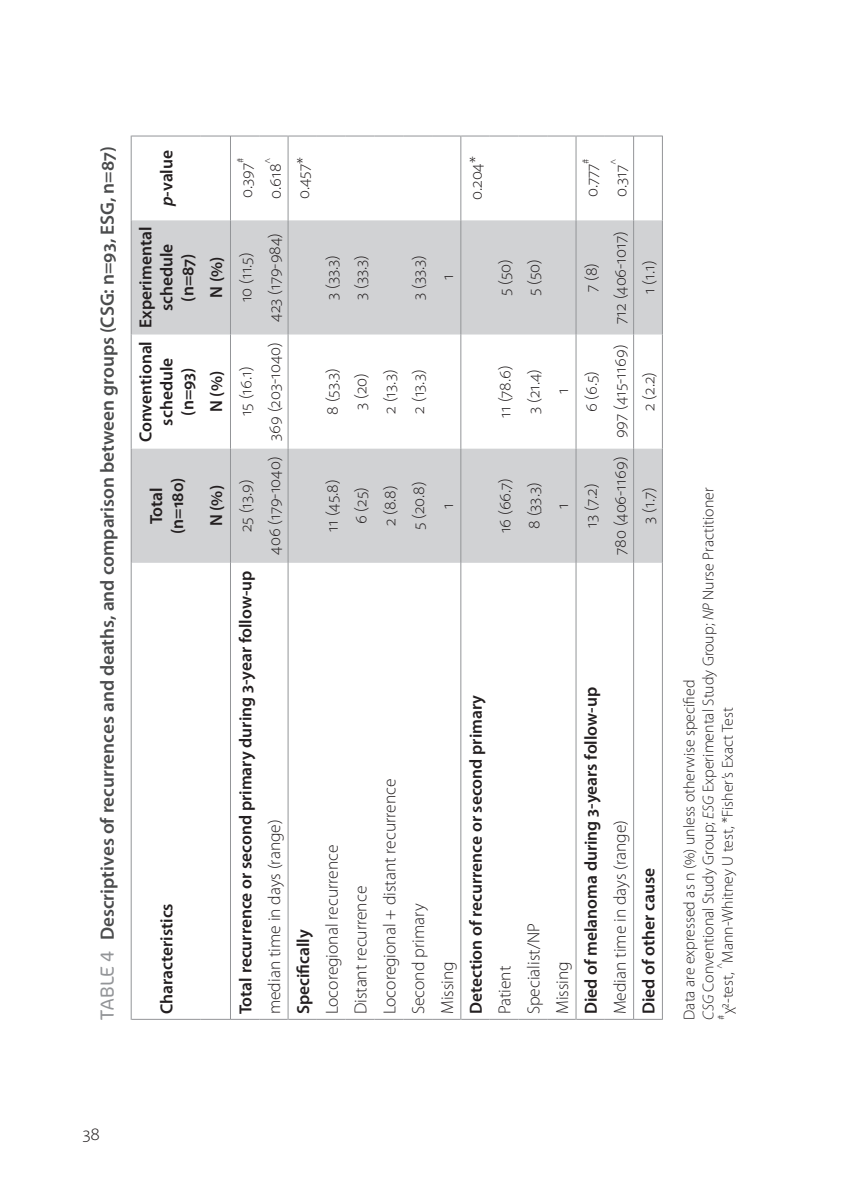
<style>
.page{position:relative;width:844px;height:1191px;background:#fff}
.page>*{position:absolute;margin:0;border:0;box-sizing:border-box;transform-origin:0 0}
.t1{font:600 19.25px "Myriad Pro";color:#4b4c4d}
.t2{font:300 19.25px "Myriad Pro";color:#231f20}
.t3{font:300 17.5px "Myriad Pro";color:#231f20}
.t4{font:600 17.5px/21px "Myriad Pro";color:#231f20;text-align:center}
.t5{font:300 15.75px/19.2px "Myriad Pro";color:#231f20}
.t6{font:300 10.67px "Myriad Pro";color:#231f20}
.s1{font-family:"Cocon";font-weight:300;color:#939598}
.s2{font-style:italic}
</style>
<div class="page">
<svg style="left:132px;top:220px;width:529px;height:343px;fill:#d1d2d4"></svg>
<hr style="left:131px;top:563px;width:1px;height:456px;background:#939598">
<hr style="left:132px;top:1019px;width:69px;height:1px;background:#939598">
<hr style="left:131px;top:448px;width:1px;height:115px;background:#939598">
<hr style="left:131px;top:334px;width:1px;height:114px;background:#939598">
<hr style="left:131px;top:220px;width:1px;height:114px;background:#939598">
<hr style="left:131px;top:136px;width:1px;height:84px;background:#939598">
<hr style="left:132px;top:136px;width:69px;height:1px;background:#939598">
<hr style="left:230px;top:563px;width:1px;height:456px;background:#939598">
<hr style="left:230px;top:448px;width:1px;height:115px;background:#939598">
<hr style="left:230px;top:334px;width:1px;height:114px;background:#939598">
<hr style="left:230px;top:220px;width:1px;height:114px;background:#939598">
<hr style="left:230px;top:136px;width:1px;height:84px;background:#939598">
<hr style="left:287px;top:563px;width:1px;height:456px;background:#939598">
<hr style="left:287px;top:448px;width:1px;height:115px;background:#939598">
<hr style="left:287px;top:334px;width:1px;height:114px;background:#939598">
<hr style="left:287px;top:220px;width:1px;height:114px;background:#939598">
<hr style="left:287px;top:136px;width:1px;height:84px;background:#939598">
<hr style="left:460px;top:563px;width:1px;height:456px;background:#939598">
<hr style="left:460px;top:448px;width:1px;height:115px;background:#939598">
<hr style="left:460px;top:334px;width:1px;height:114px;background:#939598">
<hr style="left:460px;top:220px;width:1px;height:114px;background:#939598">
<hr style="left:460px;top:136px;width:1px;height:84px;background:#939598">
<hr style="left:575px;top:563px;width:1px;height:456px;background:#939598">
<hr style="left:575px;top:448px;width:1px;height:115px;background:#939598">
<hr style="left:575px;top:334px;width:1px;height:114px;background:#939598">
<hr style="left:575px;top:220px;width:1px;height:114px;background:#939598">
<hr style="left:575px;top:136px;width:1px;height:84px;background:#939598">
<hr style="left:633px;top:563px;width:1px;height:456px;background:#939598">
<svg style="left:201px;top:1019px;width:460px;height:1px"></svg>
<hr style="left:633px;top:448px;width:1px;height:115px;background:#939598">
<hr style="left:633px;top:334px;width:1px;height:114px;background:#939598">
<hr style="left:633px;top:220px;width:1px;height:114px;background:#939598">
<hr style="left:633px;top:136px;width:1px;height:84px;background:#939598">
<svg style="left:201px;top:136px;width:460px;height:1px"></svg>
<hr style="left:661px;top:563px;width:1px;height:456px;background:#939598">
<hr style="left:661px;top:448px;width:1px;height:115px;background:#939598">
<hr style="left:661px;top:334px;width:1px;height:114px;background:#939598">
<hr style="left:661px;top:220px;width:1px;height:114px;background:#939598">
<hr style="left:661px;top:136px;width:1px;height:84px;background:#939598">
<p class="t1" style="left:95px;top:1019px;width:875px;rotate:-90deg"><span class="s1">TABLE 4</span> Descriptives of recurrences and deaths, and comparison between groups (CSG: n=93, ESG, n=87)</p>
<p class="t4" style="left:156px;top:206px;width:58px;rotate:-90deg"><span class="s2">p</span>-value</p>
<p class="t4" style="left:135px;top:328px;width:102px;rotate:-90deg">Experimental schedule (n=87)</p>
<p class="t4" style="left:135px;top:442px;width:103px;rotate:-90deg">Conventional schedule (n=93)</p>
<p class="t4" style="left:145px;top:534px;width:58px;rotate:-90deg">Total (n=180)</p>
<p class="t4" style="left:156px;top:1014px;width:113px;rotate:-90deg">Characteristics</p>
<p class="t6" style="left:233px;top:163px;width:7px;rotate:-90deg">#</p>
<p class="t3" style="left:236px;top:198px;width:36px;rotate:-90deg">0.397</p>
<p class="t6" style="left:262px;top:164px;width:8px;rotate:-90deg">^</p>
<p class="t3" style="left:264px;top:199px;width:37px;rotate:-90deg">0.618</p>
<p class="t3" style="left:292px;top:199px;width:43px;rotate:-90deg">0.457*</p>
<p class="t4" style="left:205px;top:298px;width:43px;rotate:-90deg">N (%)</p>
<p class="t4" style="left:205px;top:412px;width:43px;rotate:-90deg">N (%)</p>
<p class="t4" style="left:205px;top:526px;width:43px;rotate:-90deg">N (%)</p>
<p class="t3" style="left:235px;top:302px;width:51px;rotate:-90deg">10 (11.5)</p>
<p class="t3" style="left:235px;top:416px;width:51px;rotate:-90deg">15 (16.1)</p>
<p class="t3" style="left:235px;top:532px;width:54px;rotate:-90deg">25 (13.9)</p>
<p class="t3" style="left:264px;top:555px;width:323px;rotate:-90deg">406 (179-1040) 369 (203-1040) 423 (179-984)</p>
<p class="t3" style="left:321px;top:300px;width:46px;rotate:-90deg">3 (33.3)</p>
<p class="t3" style="left:321px;top:415px;width:48px;rotate:-90deg">8 (53.3)</p>
<p class="t3" style="left:321px;top:532px;width:54px;rotate:-90deg">11 (45.8)</p>
<p class="t4" style="left:234px;top:1014px;width:445px;rotate:-90deg">Total recurrence or second primary during 3-year follow-up</p>
<p class="t3" style="left:264px;top:1014px;width:196px;rotate:-90deg">median time in days (range)</p>
<p class="t4" style="left:292px;top:1014px;width:86px;rotate:-90deg">Specifically</p>
<p class="t3" style="left:321px;top:1014px;width:171px;rotate:-90deg">Locoregional recurrence</p>
<p class="t3" style="left:350px;top:300px;width:46px;rotate:-90deg">3 (33.3)</p>
<p class="t3" style="left:350px;top:410px;width:38px;rotate:-90deg">3 (20)</p>
<p class="t3" style="left:350px;top:524px;width:38px;rotate:-90deg">6 (25)</p>
<p class="t3" style="left:350px;top:1014px;width:130px;rotate:-90deg">Distant recurrence</p>
<p class="t3" style="left:465px;top:200px;width:45px;rotate:-90deg">0.204*</p>
<p class="t3" style="left:408px;top:300px;width:46px;rotate:-90deg">3 (33.3)</p>
<p class="t3" style="left:436px;top:280px;width:7px;rotate:-90deg">1</p>
<p class="t3" style="left:494px;top:296px;width:39px;rotate:-90deg">5 (50)</p>
<p class="t3" style="left:523px;top:296px;width:39px;rotate:-90deg">5 (50)</p>
<p class="t3" style="left:379px;top:413px;width:45px;rotate:-90deg">2 (13.3)</p>
<p class="t3" style="left:408px;top:413px;width:45px;rotate:-90deg">2 (13.3)</p>
<p class="t3" style="left:379px;top:526px;width:42px;rotate:-90deg">2 (8.8)</p>
<p class="t3" style="left:408px;top:530px;width:50px;rotate:-90deg">5 (20.8)</p>
<p class="t3" style="left:436px;top:508px;width:7px;rotate:-90deg">1</p>
<p class="t3" style="left:494px;top:417px;width:54px;rotate:-90deg">11 (78.6)</p>
<p class="t3" style="left:523px;top:414px;width:46px;rotate:-90deg">3 (21.4)</p>
<p class="t3" style="left:494px;top:533px;width:57px;rotate:-90deg">16 (66.7)</p>
<p class="t3" style="left:523px;top:529px;width:48px;rotate:-90deg">8 (33.3)</p>
<p class="t3" style="left:551px;top:394px;width:7px;rotate:-90deg">1</p>
<p class="t3" style="left:551px;top:508px;width:7px;rotate:-90deg">1</p>
<p class="t6" style="left:579px;top:164px;width:7px;rotate:-90deg">#</p>
<p class="t3" style="left:581px;top:197px;width:34px;rotate:-90deg">0.777</p>
<p class="t6" style="left:607px;top:165px;width:8px;rotate:-90deg">^</p>
<p class="t3" style="left:610px;top:197px;width:33px;rotate:-90deg">0.317</p>
<p class="t3" style="left:580px;top:292px;width:30px;rotate:-90deg">7 (8)</p>
<p class="t3" style="left:580px;top:412px;width:43px;rotate:-90deg">6 (6.5)</p>
<p class="t3" style="left:580px;top:527px;width:45px;rotate:-90deg">13 (7.2)</p>
<p class="t3" style="left:609px;top:555px;width:325px;rotate:-90deg">780 (406-1169) 997 (415-1169) 712 (406-1017)</p>
<p class="t3" style="left:638px;top:294px;width:35px;rotate:-90deg">1 (1.1)</p>
<p class="t3" style="left:638px;top:411px;width:40px;rotate:-90deg">2 (2.2)</p>
<p class="t3" style="left:638px;top:524px;width:38px;rotate:-90deg">3 (1.7)</p>
<p class="t3" style="left:379px;top:1014px;width:237px;rotate:-90deg">Locoregional + distant recurrence</p>
<p class="t3" style="left:408px;top:1014px;width:112px;rotate:-90deg">Second primary</p>
<p class="t3" style="left:436px;top:1014px;width:55px;rotate:-90deg">Missing</p>
<p class="t4" style="left:465px;top:1014px;width:321px;rotate:-90deg">Detection of recurrence or second primary</p>
<p class="t3" style="left:494px;top:1014px;width:50px;rotate:-90deg">Patient</p>
<p class="t3" style="left:523px;top:1014px;width:93px;rotate:-90deg">Specialist/NP</p>
<p class="t3" style="left:551px;top:1014px;width:55px;rotate:-90deg">Missing</p>
<p class="t4" style="left:580px;top:1014px;width:329px;rotate:-90deg">Died of melanoma during 3-years follow-up</p>
<p class="t3" style="left:609px;top:1014px;width:196px;rotate:-90deg">Median time in days (range)</p>
<p class="t4" style="left:637px;top:1014px;width:148px;rotate:-90deg">Died of other cause</p>
<p class="t5" style="left:679px;top:1019px;width:533px;rotate:-90deg">Data are expressed as n (%) unless otherwise specified<br><span class="s2">CSG</span> Conventional Study Group; <span class="s2">ESG</span> Experimental Study Group; <span class="s2">NP</span> Nurse Practitioner</p>
<p class="t5" style="left:717px;top:962px;width:257px;rotate:-90deg">Mann-Whitney U test, *Fisher’s Exact Test</p>
<p class="t6" style="left:714px;top:969px;width:8px;rotate:-90deg">^</p>
<p class="t5" style="left:717px;top:1014px;width:43px;rotate:-90deg">χ2-test,</p>
<p class="t6" style="left:714px;top:1019px;width:7px;rotate:-90deg">#</p>
<p class="t2" style="left:83px;top:1121px;width:19px">38</p>
</div>
